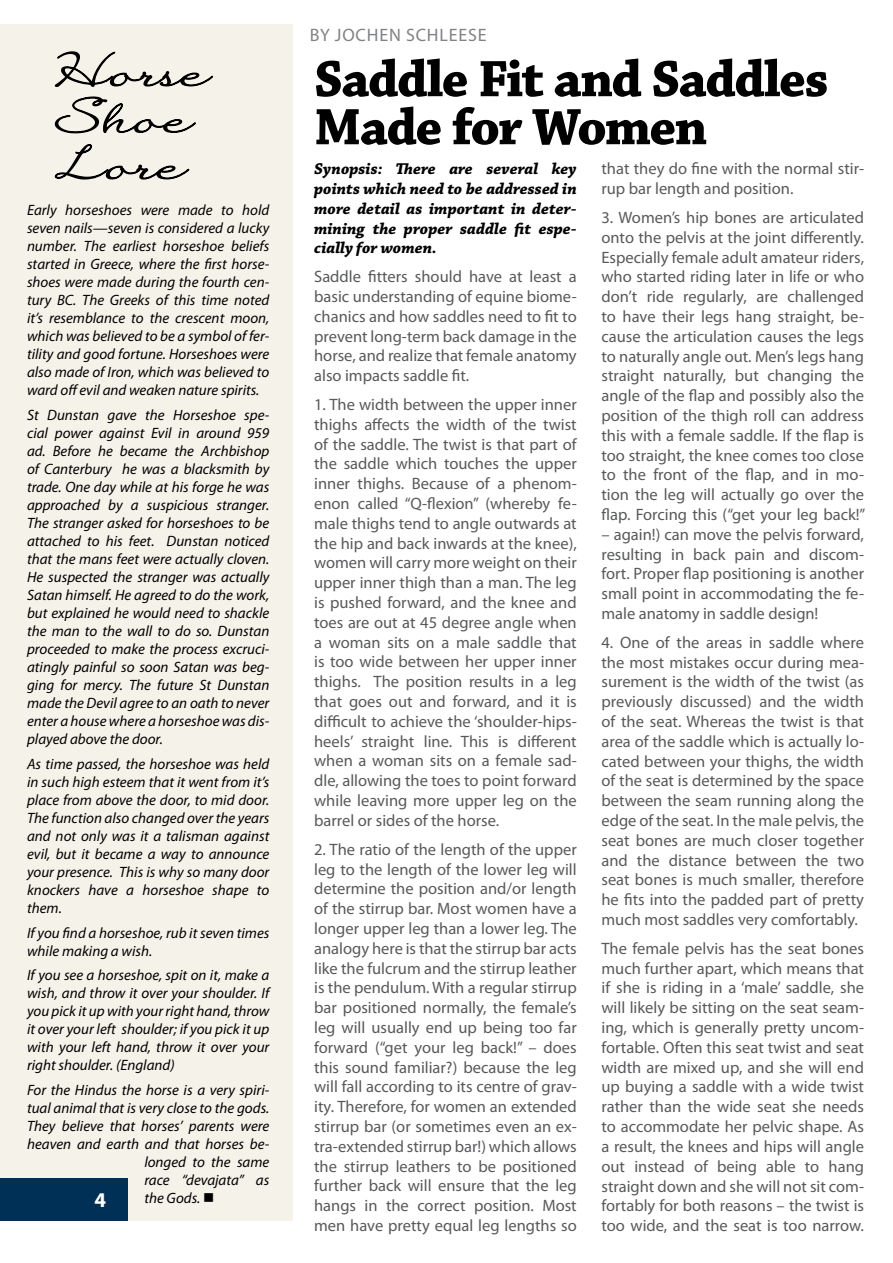
<style>
.page{position:relative;width:893px;height:1263px;background:#fff}
.page>*{position:absolute;margin:0;border:0;box-sizing:border-box;transform-origin:0 0}
.t1{font:700 54px/48px "Chaparral Pro";letter-spacing:-.035em;color:#000}
.t2{font:700 21px "Myriad Pro";color:#fff}
.t3{font:18px "Myriad Pro";color:#808285}
.t4{font:16.5px/19.8px "Myriad Pro";color:#58595b;text-align:justify}
.t5{font:italic 700 16.5px/19.8px "Chaparral Pro";color:#000;text-align:justify}
.t6{font:italic 15px/18px "Myriad Pro";color:#000;text-align:justify}
</style>
<div class="page">
<div style="left:0;top:24px;width:293px;height:1196px;background:#f5f2e9"></div>
<div style="left:0;top:1178px;width:128px;height:42px;background:#003055"></div>
<svg style="left:54px;top:51px;width:160px;height:36px"></svg>
<svg style="left:55px;top:96px;width:141px;height:38px"></svg>
<svg style="left:54px;top:144px;width:136px;height:36px"></svg>
<p class="t6" style="left:27px;top:201px;width:244px">Early horseshoes were made to hold seven nails—seven is considered a lucky number. The earliest horseshoe beliefs started in Greece, where the first horse&shy;shoes were made during the fourth cen&shy;tury BC. The Greeks of this time noted it’s resemblance to the crescent moon, which was believed to be a symbol of fer&shy;tility and good fortune. Horseshoes were also made of Iron, which was believed to ward off evil and weaken nature spirits.</p>
<p class="t6" style="left:27px;top:406px;width:244px">St Dunstan gave the Horseshoe spe&shy;cial power against Evil in around 959 ad. Before he became the Archbishop of Canterbury he was a blacksmith by trade. One day while at his forge he was approached by a suspicious stranger.<br>The stranger asked for horseshoes to be attached to his feet. Dunstan noticed that the mans feet were actually cloven.<br>He suspected the stranger was actually Satan himself. He agreed to do the work, but explained he would need to shackle the man to the wall to do so. Dunstan proceeded to make the process excruci&shy;atingly painful so soon Satan was beg&shy;ging for mercy. The future St Dunstan made the Devil agree to an oath to never enter a house where a horseshoe was dis&shy;played above the door.</p>
<p class="t6" style="left:27px;top:754px;width:244px">As time passed, the horseshoe was held in such high esteem that it went from it’s place from above the door, to mid door.<br>The function also changed over the years and not only was it a talisman against evil, but it became a way to announce your presence. This is why so many door knockers have a horseshoe shape to them.</p>
<p class="t6" style="left:27px;top:923px;width:244px">If you find a horseshoe, rub it seven times while making a wish.</p>
<p class="t6" style="left:27px;top:966px;width:244px">If you see a horseshoe, spit on it, make a wish, and throw it over your shoulder. If you pick it up with your right hand, throw it over your left shoulder; if you pick it up with your left hand, throw it over your right shoulder. (England)</p>
<p class="t6" style="left:27px;top:1081px;width:244px">For the Hindus the horse is a very spiri-</p>
<p class="t6" style="left:27px;top:1099px;width:244px">tual animal that is very close to the gods.</p>
<p class="t6" style="left:27px;top:1117px;width:244px">They believe that horses’ parents were</p>
<p class="t6" style="left:27px;top:1135px;width:244px">heaven and earth and that horses be-</p>
<p class="t6" style="left:144px;top:1153px;width:126px">longed to the same</p>
<p class="t6" style="left:144px;top:1171px;width:126px">race “devajata” as</p>
<p class="t6" style="left:144px;top:1189px;width:71px">the Gods. ■</p>
<p class="t2" style="left:95px;top:1186px;width:13px">4</p>
<p class="t3" style="left:310px;top:24px;width:45px">by JOCHEN</p>
<p class="t3" style="left:406px;top:24px;width:11px">SCHLEESE</p>
<h1 class="t1" style="left:314px;top:57px;width:516px">Saddle Fit and Saddles<br>Made for Women</h1>
<p class="t4" style="left:601px;top:159px;width:264px">that they do fine with the normal stir&shy;rup bar length and position.</p>
<p class="t4" style="left:601px;top:207px;width:265px">3. Women’s hip bones are articulated onto the pelvis at the joint differently.<br>Especially female adult amateur riders, who started riding later in life or who don’t ride regularly, are challenged to have their legs hang straight, be&shy;cause the articulation causes the legs to naturally angle out. Men’s legs hang straight naturally, but changing the angle of the flap and possibly also the position of the thigh roll can address this with a female saddle. If the flap is too straight, the knee comes too close to the front of the flap, and in mo&shy;tion the leg will actually go over the flap. Forcing this (“get your leg back!”</p>
<p class="t4" style="left:601px;top:524px;width:264px">– again!) can move the pelvis forward, resulting in back pain and discom&shy;fort. Proper flap positioning is another small point in accommodating the fe&shy;male anatomy in saddle design!</p>
<p class="t4" style="left:601px;top:632px;width:264px">4. One of the areas in saddle where the most mistakes occur during mea&shy;surement is the width of the twist (as previously discussed) and the width of the seat. Whereas the twist is that area of the saddle which is actually lo&shy;cated between your thighs, the width of the seat is determined by the space between the seam running along the edge of the seat. I n the male pelvis, the seat bones are much closer together and the distance between the two seat bones is much smaller, therefore he fits into the padded part of pretty much most saddles very comfortably.</p>
<p class="t4" style="left:601px;top:938px;width:264px">The female pelvis has the seat bones much further apart, which means that if she is riding in a ‘male’ saddle, she will likely be sitting on the seat seam&shy;ing, which is generally pretty uncom&shy;fortable. Often this seat twist and seat width are mixed up, and she will end up buying a saddle with a wide twist rather than the wide seat she needs to accommodate her pelvic shape. As a result, the knees and hips will angle out instead of being able to hang straight down and she will not sit com&shy;fortably for both reasons – the twist is too wide, and the seat is too narrow.</p>
<p class="t5" style="left:314px;top:160px;width:264px">Synopsis: There are several key points which need to be addressed in more detail as important in deter&shy;mining the proper saddle fit espe&shy;cially for women.</p>
<p class="t4" style="left:314px;top:267px;width:264px">Saddle fitters should have at least a basic understanding of equine biome&shy;chanics and how saddles need to fit to prevent long-term back damage in the horse, and realize that female anatomy also impacts saddle fit.</p>
<p class="t4" style="left:314px;top:394px;width:264px">1. The width between the upper inner thighs affects the width of the twist of the saddle. The twist is that part of the saddle which touches the upper inner thighs. Because of a phenom&shy;enon called “Q-flexion” (whereby fe&shy;male thighs tend to angle outwards at the hip and back inwards at the knee), women will carry more weight on their upper inner thigh than a man. The leg is pushed forward, and the knee and toes are out at 45 degree angle when a woman sits on a male saddle that is too wide between her upper inner thighs. The position results in a leg that goes out and forward, and it is difficult to achieve the ‘shoulder-hips&shy;heels’ straight line. This is different when a woman sits on a female sad&shy;dle, allowing the toes to point forward while leaving more upper leg on the barrel or sides of the horse.</p>
<p class="t4" style="left:314px;top:839px;width:264px">2. The ratio of the length of the upper leg to the length of the lower leg will determine the position and/or length of the stirrup bar. Most women have a longer upper leg than a lower leg. The analogy here is that the stirrup bar acts like the fulcrum and the stirrup leather is the pendulum. With a regular stirrup bar positioned normally, the female’s leg will usually end up being too far forward (“get your leg back!” – does this sound familiar?) because the leg will fall according to its centre of grav&shy;ity. Therefore, for women an extended stirrup bar (or sometimes even an ex&shy;tra-extended stirrup bar!) which allows the stirrup leathers to be positioned further back will ensure that the leg hangs in the correct position. Most men have pretty equal leg lengths so</p>
</div>
